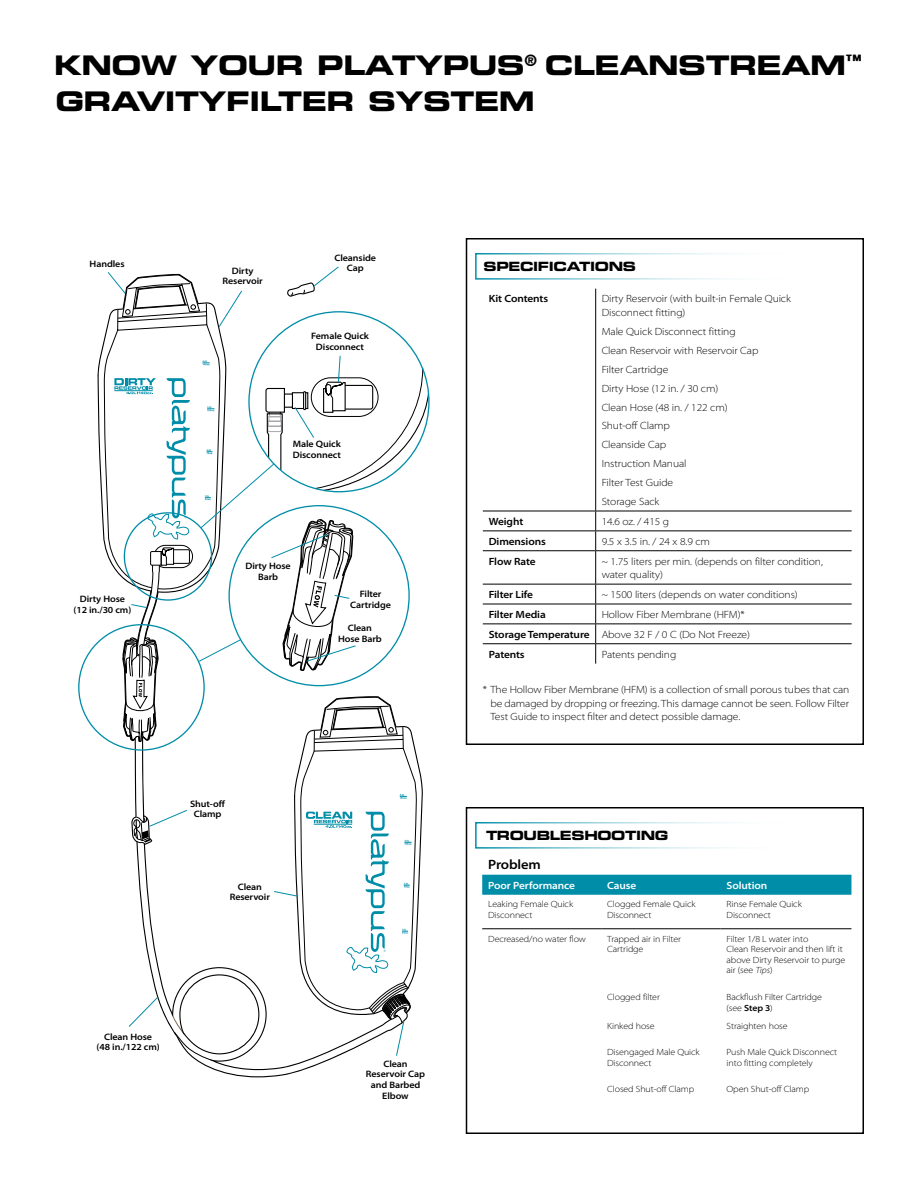
<style>
.page{position:relative;width:918px;height:1188px;background:#fff}
.page>*{position:absolute;margin:0;border:0;box-sizing:border-box;transform-origin:0 0}
.t1{font:27px/36px "Eurostile Bold Extended Two";letter-spacing:-.02em;color:#000}
.t2{font:600 semi-expanded 13.5px "Myriad Pro";letter-spacing:-.01em;color:#000}
.t3{font:12.75px "Eurostile Bold Extended Two";letter-spacing:-.03em;color:#000}
.t4{font:300 semi-expanded 10.5px/18.9px "Myriad Pro";letter-spacing:-.01em;color:#000}
.t5{font:600 semi-expanded 10.5px "Myriad Pro";letter-spacing:-.01em;color:#000}
.t6{font:600 semi-expanded 10.5px "Myriad Pro";letter-spacing:-.01em;color:#fff}
.t7{font:600 semi-expanded 9.3px/10.6px "Myriad Pro";letter-spacing:-.01em;color:#000;text-align:center}
.t8{font:300 semi-expanded 9px/10.5px "Myriad Pro";letter-spacing:-.01em;color:#000}
.s1{font-weight:600}
.s2{font-style:italic}
</style>
<div class="page">
<svg style="left:78px;top:339px;width:26px;height:400px"></svg>
<svg style="left:104px;top:266px;width:326px;height:795px"></svg>
<div style="left:466px;top:238px;width:398px;height:507px;border:2px solid #000"></div>
<div style="left:475px;top:253px;width:335px;height:27px;border:2px solid #fff"></div>
<hr style="left:595px;top:289px;width:1px;height:222px;background:#000">
<hr style="left:483px;top:511px;width:113px;height:1px;background:#000">
<hr style="left:596px;top:511px;width:256px;height:1px;background:#000">
<hr style="left:483px;top:530px;width:113px;height:1px;background:#000">
<hr style="left:596px;top:530px;width:256px;height:1px;background:#000">
<svg style="left:595px;top:511px;width:1px;height:39px"></svg>
<hr style="left:483px;top:550px;width:113px;height:1px;background:#000">
<hr style="left:596px;top:550px;width:256px;height:1px;background:#000">
<hr style="left:595px;top:551px;width:1px;height:33px;background:#000">
<hr style="left:483px;top:584px;width:113px;height:1px;background:#000">
<hr style="left:596px;top:584px;width:256px;height:1px;background:#000">
<hr style="left:483px;top:604px;width:113px;height:1px;background:#000">
<hr style="left:596px;top:604px;width:256px;height:1px;background:#000">
<hr style="left:483px;top:623px;width:113px;height:1px;background:#000">
<hr style="left:596px;top:623px;width:256px;height:1px;background:#000">
<hr style="left:483px;top:643px;width:113px;height:1px;background:#000">
<hr style="left:596px;top:643px;width:256px;height:1px;background:#000">
<svg style="left:595px;top:584px;width:1px;height:80px"></svg>
<div style="left:466px;top:807px;width:398px;height:327px;border:2px solid #000"></div>
<div style="left:475px;top:822px;width:335px;height:27px;border:2px solid #fff"></div>
<div style="left:482px;top:875px;width:369px;height:20px;background:#008da8"></div>
<hr style="left:482px;top:928px;width:119px;height:1px;background:#000">
<hr style="left:601px;top:928px;width:120px;height:1px;background:#000">
<hr style="left:721px;top:928px;width:130px;height:1px;background:#000">
<h1 class="t1" style="left:54px;top:47px;width:809px">KNOW YOUR PLATYPUS<sup>®</sup> CLEANSTREAM<sup>™<br></sup>GRAVITYFILTER SYSTEM</h1>
<p class="t7" style="left:90px;top:259px;width:36px">Handles</p>
<p class="t7" style="left:74px;top:594px;width:59px">Dirty Hose (12 in./30 cm)</p>
<p class="t7" style="left:223px;top:265px;width:42px">Dirty<br>Reservoir</p>
<p class="t7" style="left:334px;top:252px;width:43px">Cleanside<br>Cap</p>
<p class="t7" style="left:311px;top:331px;width:59px">Female Quick<br>Disconnect</p>
<p class="t7" style="left:293px;top:439px;width:50px;text-align:left">Male Quick<br>Disconnect</p>
<p class="t7" style="left:245px;top:561px;width:47px">Dirty Hose<br>Barb</p>
<p class="t7" style="left:350px;top:589px;width:42px">Filter<br>Cartridge</p>
<p class="t7" style="left:338px;top:623px;width:45px">Clean<br>Hose Barb</p>
<p class="t7" style="left:190px;top:798px;width:36px">Shut-off<br>Clamp</p>
<p class="t7" style="left:230px;top:881px;width:42px">Clean<br>Reservoir</p>
<p class="t7" style="left:97px;top:1031px;width:65px">Clean Hose (48 in./122 cm)</p>
<p class="t7" style="left:366px;top:1058px;width:61px">Clean<br>Reservoir Cap and Barbed<br>Elbow</p>
<p class="t3" style="left:484px;top:258px;width:77px">SPECIFICATIO</p>
<p class="t3" style="left:609px;top:258px;width:27px">NS</p>
<p class="t5" style="left:489px;top:293px;width:61px">Kit Contents</p>
<p class="t4" style="left:602px;top:292px;width:191px;line-height:13.5px">Dirty Reservoir (with built-in Female Quick<br>Disconnect fitting)</p>
<p class="t4" style="left:602px;top:322px;width:158px">Male Quick Disconnect fitting<br>Clean Reservoir with Reservoir Cap<br>Filter Cartridge<br>Dirty Hose (12 in. / 30 cm)<br>Clean Hose (48 in. / 122 cm)<br>Shut-off Clamp<br>Cleanside Cap<br>Instruction Manual<br>Filter Test Guide<br>Storage Sack</p>
<p class="t5" style="left:489px;top:516px;width:36px">Weight</p>
<p class="t4" style="left:602px;top:512px;width:69px">14.6 oz. / 415 g</p>
<p class="t5" style="left:489px;top:535px;width:59px">Dimensions</p>
<p class="t4" style="left:602px;top:532px;width:110px">9.5 x 3.5 in. / 24 x 8.9 cm</p>
<p class="t5" style="left:489px;top:555px;width:48px">Flow Rate</p>
<p class="t4" style="left:602px;top:555px;width:223px;line-height:13.5px">~ 1.75 liters per min. (depends on filter condition, water quality)</p>
<p class="t5" style="left:489px;top:589px;width:46px">Filter Life</p>
<p class="t4" style="left:602px;top:585px;width:198px">~ 1500 liters (depends on water conditions)</p>
<p class="t5" style="left:489px;top:609px;width:58px">Filter Media</p>
<p class="t4" style="left:489px;top:605px;width:263px;line-height:20px;text-indent:113px">Hollow Fiber Membrane (HFM)*<br><span class="s1">Storage Temperature</span> Above 32 F / 0 C (Do Not Freeze)<br><span class="s1">Patents</span></p>
<p class="t4" style="left:602px;top:645px;width:76px">Patents pending</p>
<p class="t4" style="left:490px;top:683px;width:361px;line-height:13.5px;text-align:justify;text-indent:-7px">* The Hollow Fiber Membrane (HFM) is a collection of small porous tubes that can be damaged by dropping or freezing. This damage cannot be seen. Follow Filter Test Guide to inspect filter and detect possible damage.</p>
<p class="t3" style="left:486px;top:826px;width:169px">TROUBLESHOOTING</p>
<p class="t2" style="left:488px;top:857px;width:54px">Problem</p>
<p class="t6" style="left:488px;top:879px;width:88px">Poor Performance</p>
<p class="t6" style="left:607px;top:879px;width:31px">Cause</p>
<p class="t6" style="left:727px;top:879px;width:42px">Solution</p>
<p class="t8" style="left:488px;top:899px;width:86px">Leaking Female Quick<br>Disconnect</p>
<p class="t8" style="left:607px;top:899px;width:90px">Clogged Female Quick<br>Disconnect</p>
<p class="t8" style="left:727px;top:899px;width:77px">Rinse Female Quick<br>Disconnect</p>
<p class="t8" style="left:488px;top:933px;width:99px">Decreased/no water flow</p>
<p class="t8" style="left:607px;top:933px;width:76px">Trapped air in Filter<br>Cartridge</p>
<p class="t8" style="left:727px;top:933px;width:120px">Filter 1/8 L water into<br>Clean Reservoir and then lift it above Dirty Reservoir to purge air (see <span class="s2">Tips</span>)</p>
<p class="t8" style="left:607px;top:992px;width:54px">Clogged filter</p>
<p class="t8" style="left:727px;top:992px;width:97px">Backflush Filter Cartridge (see <span class="s1">Step 3</span>)</p>
<p class="t8" style="left:607px;top:1021px;width:49px">Kinked hose</p>
<p class="t8" style="left:727px;top:1021px;width:63px">Straighten hose</p>
<p class="t8" style="left:607px;top:1047px;width:94px">Disengaged Male Quick<br>Disconnect</p>
<p class="t8" style="left:727px;top:1047px;width:112px">Push Male Quick Disconnect into fitting completely</p>
<p class="t8" style="left:607px;top:1084px;width:89px">Closed Shut-off Clamp</p>
<p class="t8" style="left:727px;top:1084px;width:84px">Open Shut-off Clamp</p>
</div>
